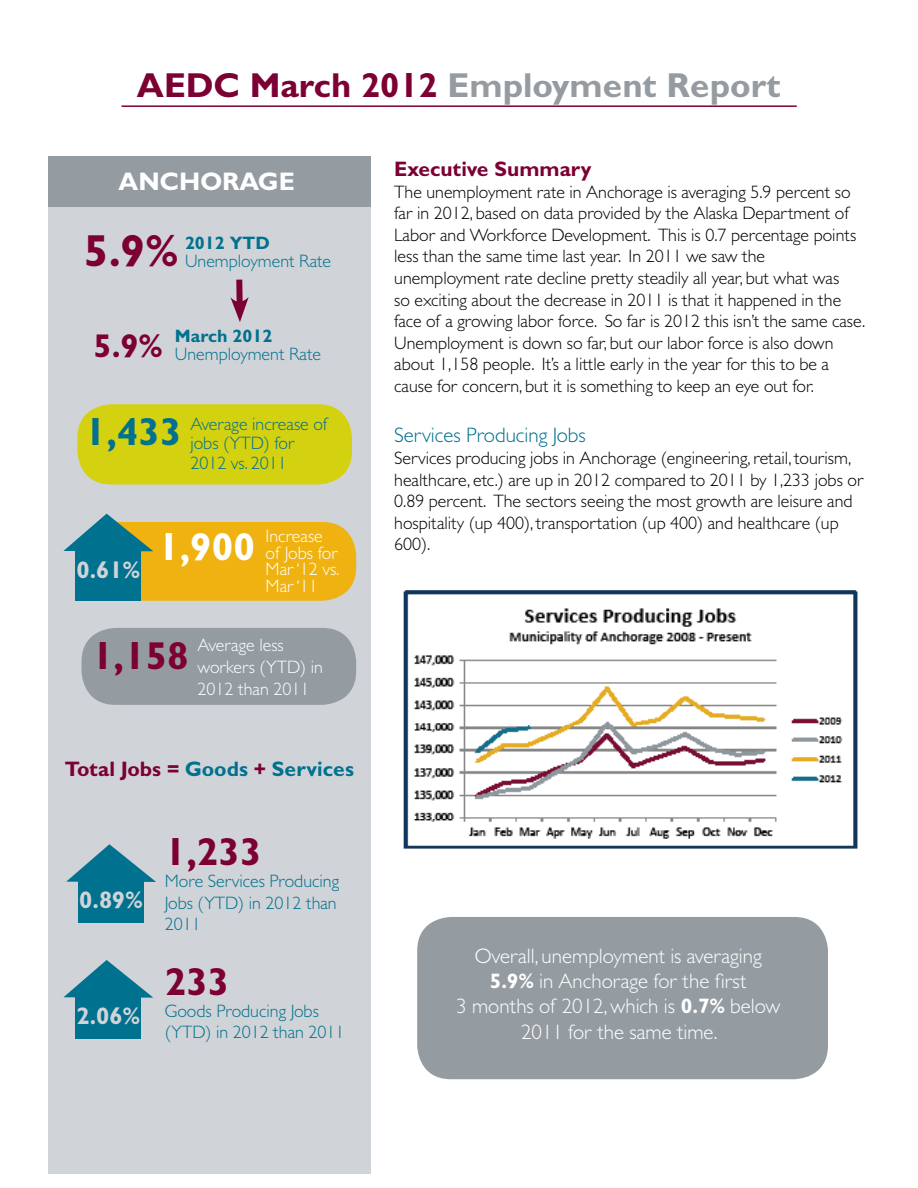
<style>
.page{position:relative;width:918px;height:1188px;background:#fff}
.page>*{position:absolute;margin:0;border:0;box-sizing:border-box;transform-origin:0 0}
.t1{font:700 45px "Gill Sans MT Std";color:#7c0033}
.t2{font:700 39px "Gill Sans MT Std";color:#7c0033}
.t3{font:700 39px "Gill Sans MT Std";color:#fff}
.t4{font:700 34.65px "Gill Sans MT Std";color:#959ca1}
.t5{font:700 25.5px "Gill Sans MT Std";color:#fff}
.t6{font:700 24px "Gill Sans MT Std";color:#d0d4d8}
.t7{font:300 21px/25.2px "Gill Sans MT Std";color:#fff;text-align:center}
.t8{font:700 21px "Gill Sans MT Std";color:#00718e}
.t9{font:300 21px "Gill Sans MT Std";color:#00718e}
.t10{font:700 21px "Gill Sans MT Std";color:#7c0033}
.t11{font:300 18px/21.6px "Gill Sans MT Std";color:#000}
.t12{font:300 18px/21.6px "Gill Sans MT Std";color:#00718e}
.t13{font:300 18px/16.5px "Gill Sans MT Std";color:#fff}
.t14{font:700 18px "Gill Sans MT Std";color:#00718e}
.s1{color:#7c0033}
.s2{font-weight:700}
.s3{font-weight:700;font-size:39px}
.s4{font-weight:700;font-size:39px;color:#7c0033}
</style>
<div class="page">
<div style="left:48px;top:200px;width:323px;height:974px;background:#d0d4d8"></div>
<div style="left:82px;top:628px;width:274px;height:77px;background:#959ca1;border-radius:34px"></div>
<div style="left:417px;top:917px;width:411px;height:162px;background:#959ca1;border-radius:34px"></div>
<div style="left:78px;top:880px;width:65px;height:43px;background:#00718e"></div>
<svg style="left:66px;top:844px;width:90px;height:38px"></svg>
<hr style="left:122px;top:105px;width:675px;height:2px;background:#7c0033">
<div style="left:48px;top:157px;width:323px;height:50px;background:#959ca1"></div>
<div style="left:77px;top:404px;width:275px;height:80px;background:#d4d110;border-radius:34px"></div>
<div style="left:236px;top:280px;width:7px;height:27px;background:#7c0033"></div>
<svg style="left:230px;top:297px;width:19px;height:25px"></svg>
<div style="left:77px;top:522px;width:279px;height:79px;background:#efb211;border-radius:34px"></div>
<div style="left:76px;top:550px;width:65px;height:51px;background:#00718e"></div>
<svg style="left:63px;top:514px;width:90px;height:37px"></svg>
<img style="left:403px;top:590px;width:455px;height:259px">
<div style="left:76px;top:996px;width:65px;height:43px;background:#00718e"></div>
<svg style="left:63px;top:960px;width:90px;height:38px"></svg>
<h3 class="t4" style="left:137px;top:64px;width:646px"><span class="s1">AEDC March 2012</span> Employment Report</h3>
<h3 class="t5" style="left:118px;top:166px;width:178px">ANCHORAGE</h3>
<h1 class="t1" style="left:84px;top:223px;width:96px">5.9%</h1>
<p class="t14" style="left:185px;top:232px;width:86px">2012 YTD</p>
<p class="t12" style="left:185px;top:250px;width:148px">Unemployment Rate</p>
<p class="t12" style="left:94px;top:327px;width:229px;line-height:18px;text-indent:81px"><span class="s2">March 2012<br></span><sup>5.9%</sup> Unemployment Rate</p>
<p class="t12" style="left:190px;top:414px;width:139px;line-height:19.5px;text-indent:-106px"><span class="s3">1,433</span> Average increase of jobs (YTD) for<br>2012 vs. 2011</p>
<h3 class="t6" style="left:77px;top:555px;width:65px">0.61%</h3>
<h2 class="t3" style="left:158px;top:522px;width:98px">1,900</h2>
<p class="t13" style="left:266px;top:528px;width:75px">Increase of Jobs for<br>Mar ‘12 vs.<br>Mar ‘11</p>
<p class="t13" style="left:198px;top:634px;width:127px;line-height:21.6px;text-indent:-106px"><span class="s4">1,158</span> Average less workers (YTD) in<br>2012 than 2011</p>
<p class="t8" style="left:65px;top:756px;width:291px"><span class="s1">Total Jobs =</span> Goods <span class="s1">+</span> Services</p>
<h3 class="t6" style="left:79px;top:885px;width:65px">0.89%</h3>
<h3 class="t6" style="left:77px;top:1001px;width:65px">2.06%</h3>
<h2 class="t2" style="left:165px;top:828px;width:98px">1,233</h2>
<p class="t12" style="left:165px;top:870px;width:176px">More Services Producing<br>Jobs (YTD) in 2012 than<br>2011</p>
<h2 class="t2" style="left:165px;top:958px;width:66px">233</h2>
<p class="t12" style="left:165px;top:1000px;width:181px">Goods Producing Jobs (YTD) in 2012 than 2011</p>
<p class="t10" style="left:394px;top:156px;width:199px">Executive Summary</p>
<p class="t11" style="left:394px;top:180px;width:473px">The unemployment rate in Anchorage is averaging 5.9 percent so far in 2012, based on data provided by the Alaska Department of Labor and Workforce Development. This is 0.7 percentage points less than the same time last year. In 2011 we saw the unemployment rate decline pretty steadily all year, but what was<br>so exciting about the decrease in 2011 is that it happened in the face of a growing labor force. So far is 2012 this isn’t the same case.<br>Unemployment is down so far, but our labor force is also down about 1,158 people. It’s a little early in the year for this to be a cause for concern, but it is something to keep an eye out for.</p>
<p class="t9" style="left:394px;top:423px;width:193px">Services Producing Jobs</p>
<p class="t11" style="left:394px;top:447px;width:471px">Services producing jobs in Anchorage (engineering, retail, tourism, healthcare, etc.) are up in 2012 compared to 2011 by 1,233 jobs or 0.89 percent. The sectors seeing the most growth are leisure and hospitality (up 400), transportation (up 400) and healthcare (up 600).</p>
<p class="t7" style="left:456px;top:943px;width:325px">Overall, unemployment is averaging<br><span class="s2">5.9%</span> in Anchorage for the first<br>3 months of 2012, which is <span class="s2">0.7%</span> below<br>2011 for the same time.</p>
</div>
